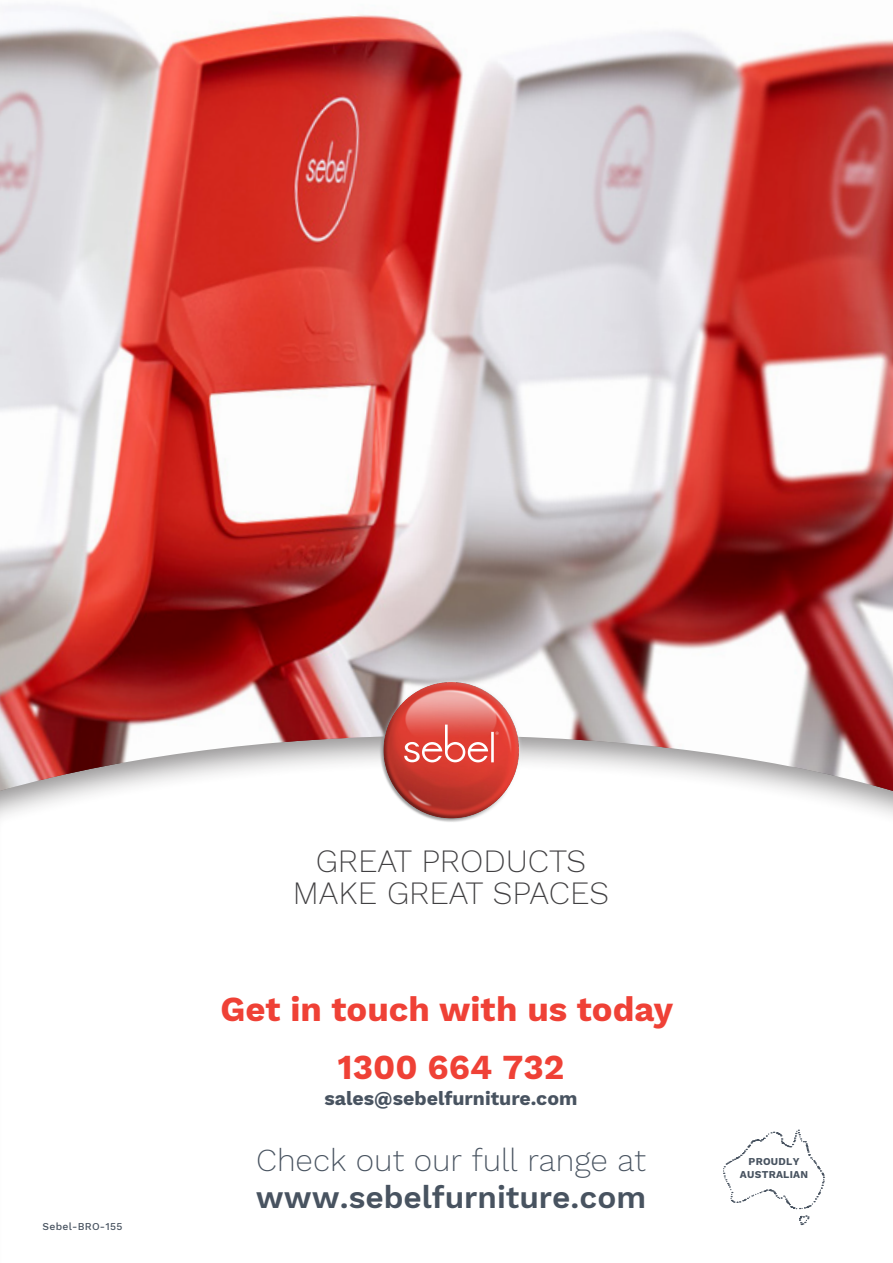
<style>
.page{position:relative;width:893px;height:1263px;background:#fff}
.page>*{position:absolute;margin:0;border:0;box-sizing:border-box;transform-origin:0 0}
.t1{font:700 34.5px "Work Sans";color:#ef4136}
.t2{font:200 31.95px/32px "Work Sans";color:#414042;text-align:center}
.t3{font:200 31.5px "Work Sans";color:#485360}
.t4{font:600 31.5px "Work Sans";color:#485360}
.t5{font:700 19.5px "Work Sans";color:#485360}
.t6{font:700 10.35px/13.5px "Work Sans";letter-spacing:.025em;color:#485360;text-align:center}
.t7{font:500 10.35px "Work Sans";letter-spacing:.025em;color:#485360}
</style>
<div class="page">
<img style="left:0;top:7px;width:893px;height:728px">
<div style="left:0;top:735px;width:893px;height:528px;background:#231f20;opacity:.5"></div>
<img style="left:372px;top:674px;width:158px;height:157px">
<svg style="left:404px;top:724px;width:95px;height:38px;background:#e66a61"></svg>
<svg style="left:722px;top:1129px;width:103px;height:97px"></svg>
<p class="t7" style="left:43px;top:1220px;width:81px">Sebel-BRO-155</p>
<p class="t2" style="left:293px;top:846px;width:317px">GREAT PRODUCTS<br>MAKE GREAT SPACES</p>
<p class="t1" style="left:221px;top:989px;width:454px">Get in touch with us today</p>
<p class="t1" style="left:338px;top:1047px;width:228px">1300 664 732</p>
<p class="t5" style="left:324px;top:1087px;width:255px">sales@sebelfurniture.com</p>
<p class="t3" style="left:256px;top:1142px;width:391px">Check out our full range at</p>
<p class="t4" style="left:256px;top:1179px;width:392px">www.sebelfurniture.com</p>
<p class="t6" style="left:740px;top:1155px;width:70px">PROUDLY<br>AUSTRALIAN</p>
</div>
